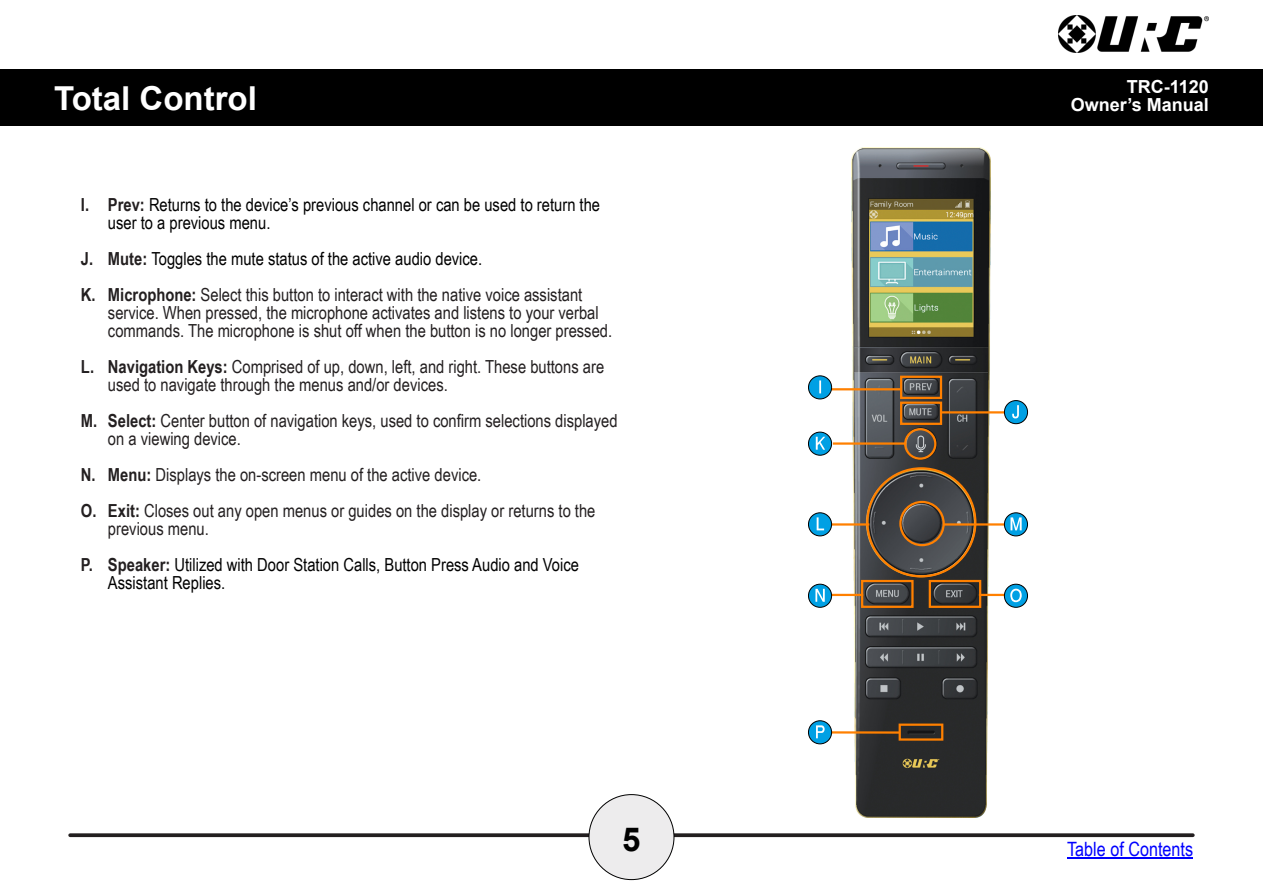
<style>
.page{position:relative;width:1263px;height:893px;background:#fff}
.page>*{position:absolute;margin:0;border:0;box-sizing:border-box;transform-origin:0 0}
.t1{font:700 33px "Arial";color:#fff}
.t2{font:700 33px "Arial";color:#000}
.t3{font:19.65px "Arial Narrow";color:#00f}
.t4{font:18px/18px "Arial Narrow";color:#231f20}
.t5{font:18px/18px "Arial Narrow";color:#000}
.t6{font:700 18px/18.6px "Arial";color:#fff;text-align:right}
.s1{font-weight:700;color:#231f20}
.s2{font-weight:700}
.s3{color:#000}
.s4{color:#231f20}
</style>
<div class="page">
<img style="left:851px;top:147px;width:139px;height:671px">
<svg style="left:70px;top:833px;width:1123px;height:4px;background:#353132"></svg>
<div style="left:589px;top:794px;width:85px;height:86px;background:#edeced;border:1px solid #000;border-radius:50%"></div>
<div style="left:0;top:70px;width:1263px;height:56px;background:#000"></div>
<img style="left:1059px;top:15px;width:150px;height:38px">
<hr style="left:1067px;top:858px;width:126px;height:1px;background:#00f">
<div style="left:866px;top:467px;width:110px;height:110px;border:2px solid #ff8000;border-radius:50%"></div>
<hr style="left:826px;top:731px;width:73px;height:3px;background:#ff8000">
<svg style="left:808px;top:432px;width:24px;height:24px"></svg>
<svg style="left:816px;top:437px;width:9px;height:13px"></svg>
<div style="left:900px;top:376px;width:42px;height:23px;border:2px solid #ff8000"></div>
<div style="left:900px;top:402px;width:42px;height:23px;border:2px solid #ff8000"></div>
<div style="left:929px;top:580px;width:52px;height:28px;border:2px solid #ff8000"></div>
<div style="left:861px;top:580px;width:52px;height:28px;border:2px solid #ff8000"></div>
<div style="left:904px;top:428px;width:32px;height:32px;border:2px solid #ff8000;border-radius:50%"></div>
<hr style="left:941px;top:411px;width:73px;height:2px;background:#ff8000">
<hr style="left:830px;top:388px;width:71px;height:2px;background:#ff8000">
<div style="left:808px;top:376px;width:24px;height:23px;background:#00a0e4;border:1px solid #000;border-radius:50%"></div>
<svg style="left:819px;top:380px;width:2px;height:13px"></svg>
<div style="left:899px;top:501px;width:46px;height:45px;border:2px solid #ff8000;border-radius:50%"></div>
<hr style="left:833px;top:442px;width:73px;height:3px;background:#ff8000">
<div style="left:1004px;top:400px;width:24px;height:24px;background:#00a0e4;border:1px solid #000;border-radius:50%"></div>
<svg style="left:1012px;top:405px;width:7px;height:13px"></svg>
<hr style="left:831px;top:523px;width:38px;height:3px;background:#ff8000">
<hr style="left:827px;top:594px;width:36px;height:2px;background:#ff8000">
<hr style="left:979px;top:594px;width:36px;height:2px;background:#ff8000">
<hr style="left:943px;top:523px;width:63px;height:3px;background:#ff8000">
<svg style="left:1004px;top:584px;width:24px;height:24px"></svg>
<svg style="left:1010px;top:589px;width:12px;height:13px"></svg>
<div style="left:808px;top:720px;width:24px;height:24px;background:#00a0e4;border:1px solid #000;border-radius:50%"></div>
<svg style="left:816px;top:725px;width:9px;height:13px"></svg>
<div style="left:899px;top:724px;width:44px;height:17px;border:2px solid #ff8000"></div>
<svg style="left:808px;top:512px;width:24px;height:24px"></svg>
<svg style="left:817px;top:517px;width:7px;height:13px"></svg>
<svg style="left:1004px;top:512px;width:24px;height:24px"></svg>
<svg style="left:1010px;top:517px;width:12px;height:13px"></svg>
<svg style="left:808px;top:584px;width:24px;height:24px"></svg>
<svg style="left:815px;top:589px;width:10px;height:13px"></svg>
<h1 class="t1" style="left:54px;top:86px;width:204px">Total Control</h1>
<p class="t6" style="left:1071px;top:79px;width:140px">TRC-1120<br>Owner’s Manual</p>
<p class="t5" style="left:108px;top:197px;width:494px;text-indent:-27px"><span class="s1">I. Prev:</span> Returns to the device’s previous channel or can be used to return the user to a previous menu.</p>
<p class="t4" style="left:81px;top:242px;width:503px;line-height:36px"><span class="s2">J. Mute:</span> <span class="s3">Toggles the mute status of the active audio device.<br></span><span class="s2">K. Microphone:</span> Select this button to interact with the native voice assistant</p>
<p class="t4" style="left:108px;top:305px;width:506px">service. When pressed, the microphone activates and listens to your verbal commands. The microphone is shut off when the button is no longer pressed.</p>
<p class="t4" style="left:108px;top:359px;width:498px;text-indent:-27px"><span class="s2">L. Navigation Keys:</span> Comprised of up, down, left, and right. These buttons are used to navigate through the menus and/or devices.</p>
<p class="t4" style="left:108px;top:413px;width:511px;text-indent:-27px"><span class="s2">M. Select:</span> Center button of navigation keys, used to confirm selections displayed on a viewing device.</p>
<p class="t4" style="left:81px;top:458px;width:516px;line-height:36px"><span class="s2">N. Menu:</span> Displays the on-screen menu of the active device.<br><span class="s2">O. Exit:</span> Closes out any open menus or guides on the display or returns to the</p>
<p class="t5" style="left:81px;top:512px;width:499px;line-height:36px;text-indent:27px"><span class="s4">previous menu.<br></span><span class="s1">P. Speaker:</span> Utilized with Door Station Calls, Button Press Audio and Voice</p>
<p class="t5" style="left:108px;top:575px;width:119px">Assistant Replies.</p>
<h1 class="t2" style="left:622px;top:827px;width:20px">5</h1>
<p class="t3" style="left:1067px;top:841px;width:127px">Table of Contents</p>
</div>
